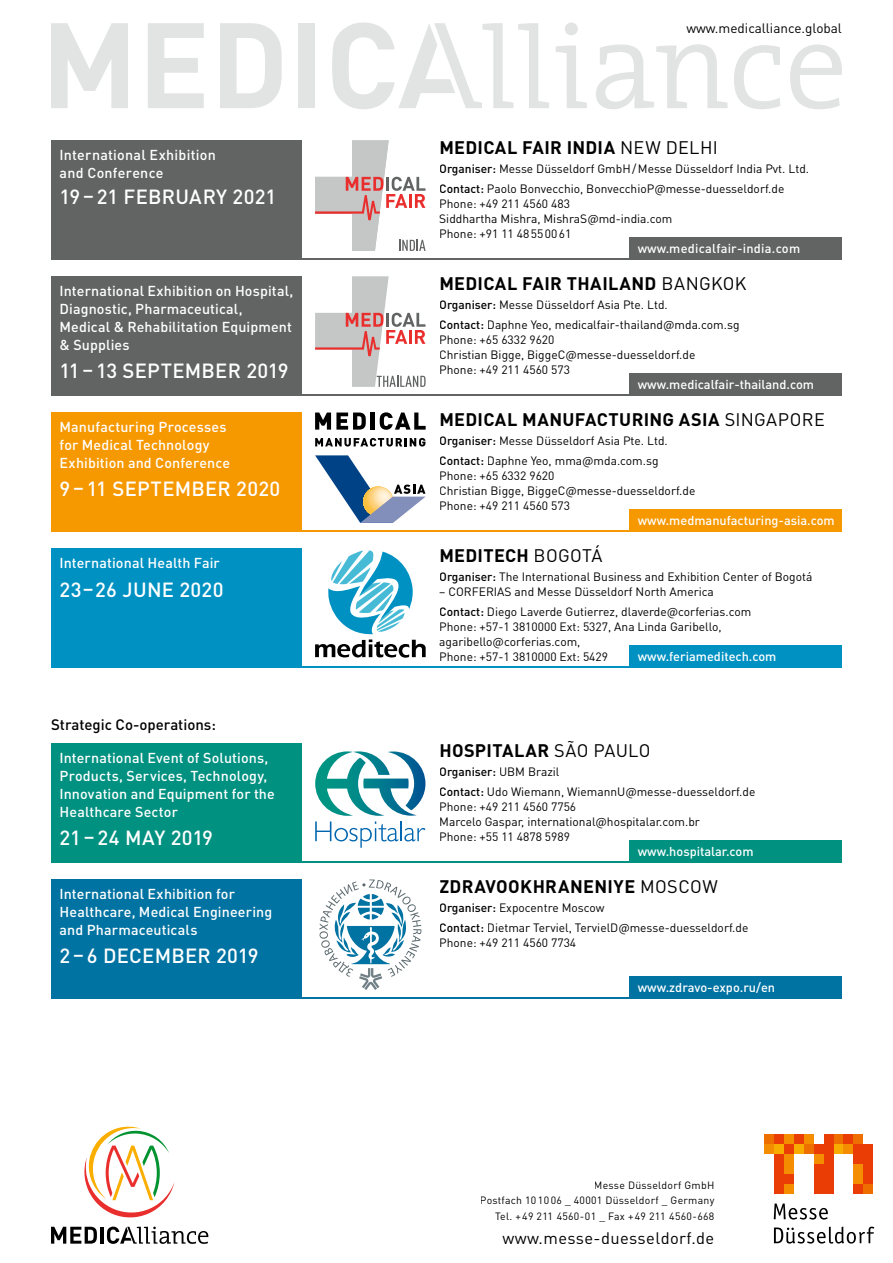
<style>
.page{position:relative;width:893px;height:1263px;background:#fff}
.page>*{position:absolute;margin:0;border:0;box-sizing:border-box;transform-origin:0 0}
.t1{font:500 20.25px "DIN Pro";letter-spacing:.01em;color:#fff}
.t2{font:500 20.25px "DIN Pro";letter-spacing:-.01em;color:#fff}
.t3{font:700 18px "DIN Pro";letter-spacing:.02em;color:#000}
.t4{font:16.5px "DIN Pro";letter-spacing:.025em;color:#000}
.t5{font:500 15px "DIN Pro";color:#000}
.t6{font:500 14.25px/18px "DIN Pro";letter-spacing:.01em;color:#fff}
.t7{font:13.5px "DIN Pro";color:#000}
.t8{font:500 12.75px "DIN Pro";color:#fff}
.t9{font:500 12.75px "DIN Pro";letter-spacing:.02em;color:#fff}
.t10{font:12px/15px "DIN Pro";color:#000}
.t11{font:10.5px/15.5px "DIN Pro";letter-spacing:.025em;color:#000;text-align:right}
.s1{font-weight:400}
.s2{font-weight:500}
</style>
<div class="page">
<svg style="left:774px;top:1226px;width:100px;height:17px"></svg>
<svg style="left:774px;top:1203px;width:54px;height:16px"></svg>
<div style="left:764px;top:1144px;width:10px;height:10px;background:#f48e00"></div>
<div style="left:774px;top:1134px;width:10px;height:10px;background:#ea3c05"></div>
<div style="left:774px;top:1144px;width:10px;height:10px;background:#f9ac00"></div>
<div style="left:784px;top:1134px;width:10px;height:10px;background:#f48e00"></div>
<div style="left:784px;top:1144px;width:10px;height:10px;background:#ea3c05"></div>
<div style="left:794px;top:1134px;width:10px;height:10px;background:#ea3c05"></div>
<div style="left:794px;top:1144px;width:10px;height:10px;background:#f9ac00"></div>
<div style="left:804px;top:1134px;width:10px;height:10px;background:#f48e00"></div>
<div style="left:804px;top:1144px;width:10px;height:10px;background:#ef6e00"></div>
<div style="left:833px;top:1134px;width:10px;height:10px;background:#ef6e00"></div>
<div style="left:833px;top:1144px;width:10px;height:10px;background:#f9ac00"></div>
<div style="left:843px;top:1134px;width:10px;height:10px;background:#ea3c05"></div>
<div style="left:843px;top:1144px;width:10px;height:10px;background:#f48e00"></div>
<div style="left:853px;top:1134px;width:10px;height:10px;background:#ef6e00"></div>
<div style="left:853px;top:1144px;width:10px;height:20px;background:#ea3c05"></div>
<div style="left:863px;top:1144px;width:10px;height:40px;background:#ea3c05"></div>
<div style="left:774px;top:1154px;width:10px;height:39px;background:#ea3c05"></div>
<div style="left:784px;top:1154px;width:10px;height:20px;background:#f48e00"></div>
<div style="left:784px;top:1174px;width:10px;height:10px;background:#ea3c05"></div>
<div style="left:784px;top:1184px;width:10px;height:9px;background:#f48e00"></div>
<div style="left:853px;top:1164px;width:10px;height:20px;background:#f48e00"></div>
<div style="left:863px;top:1184px;width:10px;height:9px;background:#ef6e00"></div>
<div style="left:764px;top:1134px;width:10px;height:10px;background:#ef6e00"></div>
<div style="left:814px;top:1144px;width:10px;height:10px;background:#ea3c05"></div>
<div style="left:814px;top:1154px;width:10px;height:10px;background:#f48e00"></div>
<div style="left:814px;top:1164px;width:10px;height:29px;background:#ea3c05"></div>
<div style="left:824px;top:1134px;width:9px;height:59px;background:#ea3c05"></div>
<div style="left:853px;top:1184px;width:10px;height:9px;background:#ea3c05"></div>
<svg style="left:51px;top:23px;width:77px;height:85px"></svg>
<svg style="left:148px;top:23px;width:56px;height:85px"></svg>
<svg style="left:220px;top:23px;width:62px;height:85px"></svg>
<div style="left:299px;top:23px;width:16px;height:85px;background:#e2e3e3"></div>
<svg style="left:332px;top:22px;width:217px;height:87px"></svg>
<div style="left:565px;top:22px;width:13px;height:13px;background:#e2e3e3;border-radius:50%"></div>
<svg style="left:556px;top:46px;width:31px;height:62px"></svg>
<svg style="left:596px;top:44px;width:132px;height:65px"></svg>
<svg style="left:734px;top:45px;width:46px;height:64px"></svg>
<svg style="left:790px;top:44px;width:52px;height:65px"></svg>
<svg style="left:51px;top:1127px;width:157px;height:117px"></svg>
<div style="left:51px;top:276px;width:251px;height:119px;background:#626463"></div>
<svg style="left:315px;top:276px;width:111px;height:111px"></svg>
<hr style="left:51px;top:394px;width:791px;height:1px;background:#626463">
<div style="left:629px;top:373px;width:213px;height:22px;background:#626463"></div>
<div style="left:51px;top:412px;width:251px;height:119px;background:#f69800"></div>
<svg style="left:315px;top:438px;width:110px;height:8px"></svg>
<svg style="left:315px;top:412px;width:51px;height:18px"></svg>
<hr style="left:371px;top:412px;width:4px;height:18px;background:#000">
<svg style="left:380px;top:412px;width:46px;height:18px"></svg>
<svg style="left:315px;top:455px;width:111px;height:68px"></svg>
<hr style="left:51px;top:530px;width:791px;height:1px;background:#f69800">
<div style="left:629px;top:509px;width:213px;height:22px;background:#f69800"></div>
<div style="left:51px;top:548px;width:251px;height:119px;background:#0091c3"></div>
<svg style="left:315px;top:550px;width:111px;height:108px"></svg>
<hr style="left:51px;top:666px;width:791px;height:2px;background:#0091c3">
<div style="left:629px;top:645px;width:213px;height:23px;background:#0091c3"></div>
<div style="left:51px;top:879px;width:251px;height:119px;background:#0073a2"></div>
<svg style="left:319px;top:879px;width:102px;height:111px"></svg>
<hr style="left:51px;top:997px;width:791px;height:1px;background:#0073a2">
<div style="left:629px;top:976px;width:213px;height:22px;background:#0073a2"></div>
<div style="left:51px;top:743px;width:251px;height:119px;background:#009181"></div>
<hr style="left:51px;top:861px;width:791px;height:1px;background:#009181">
<div style="left:629px;top:840px;width:213px;height:22px;background:#009181"></div>
<svg style="left:315px;top:751px;width:110px;height:97px"></svg>
<div style="left:51px;top:140px;width:251px;height:119px;background:#626463"></div>
<svg style="left:315px;top:140px;width:111px;height:111px"></svg>
<hr style="left:51px;top:258px;width:791px;height:1px;background:#626463">
<div style="left:629px;top:237px;width:213px;height:22px;background:#626463"></div>
<p class="t6" style="left:60px;top:145px;width:158px">International Exhibition and Conference</p>
<h1 class="t1" style="left:60px;top:183px;width:218px">19 – 21 FEBRUARY 2021</h1>
<p class="t6" style="left:60px;top:281px;width:235px">International Exhibition on Hospital,<br>Diagnostic, Pharma ceutical,<br>Medical &amp; Rehabilitation Equipment &amp; Supplies</p>
<h1 class="t1" style="left:60px;top:357px;width:231px">11 – 13 SEPTEMBER 2019</h1>
<p class="t6" style="left:60px;top:417px;width:172px">Manufacturing Processes for Medical Technology<br>Exhibition and Conference</p>
<h1 class="t1" style="left:60px;top:475px;width:222px">9 – 11 SEPTEMBER 2020</h1>
<p class="t6" style="left:60px;top:553px;width:162px">International Health Fair</p>
<h1 class="t1" style="left:60px;top:575px;width:165px">23–26 JUNE 2020</h1>
<p class="t5" style="left:51px;top:714px;width:166px">Strategic Co-operations:</p>
<p class="t6" style="left:60px;top:748px;width:217px">International Event of Solutions,<br>Products, Services, Technology,<br>Innovation and Equipment for the<br>Healthcare Sector</p>
<h1 class="t2" style="left:60px;top:824px;width:155px">21 – 24 MAY 2019</h1>
<p class="t6" style="left:60px;top:884px;width:214px">International Exhibition for<br>Healthcare, Medical Engineering and Pharmaceuticals</p>
<h1 class="t1" style="left:60px;top:942px;width:200px">2 – 6 DECEMBER 2019</h1>
<p class="t7" style="left:686px;top:19px;width:157px">www.medicalliance.global</p>
<h2 class="t3" style="left:439px;top:135px;width:280px">MEDICAL FAIR INDIA <span class="s1">NEW DELHI</span></h2>
<p class="t10" style="left:439px;top:159px;width:371px;line-height:19.2px"><span class="s2">Organiser:</span> Messe Düsseldorf GmbH / Messe Düsseldorf India Pvt. Ltd.<br><span class="s2">Contact:</span> Paolo Bonvecchio, BonvecchioP@messe-duesseldorf.de</p>
<p class="t10" style="left:439px;top:195px;width:235px">Phone: +49 211 4560 483<br>Siddhartha Mishra, MishraS@md-india.com<br>Phone: +91 11 48 55 00 61</p>
<p class="t9" style="left:638px;top:240px;width:164px">www.medicalfair-india.com</p>
<h2 class="t3" style="left:439px;top:271px;width:309px">MEDICAL FAIR THAILAND <span class="s1">BANGKOK</span></h2>
<p class="t10" style="left:439px;top:295px;width:302px;line-height:19.2px"><span class="s2">Organiser:</span> Messe Düsseldorf Asia Pte. Ltd.<br><span class="s2">Contact:</span> Daphne Yeo, medicalfair-thailand@mda.com.sg</p>
<p class="t10" style="left:439px;top:331px;width:258px">Phone: +65 6332 9620<br>Christian Bigge, BiggeC@messe-duesseldorf.de<br>Phone: +49 211 4560 573</p>
<p class="t8" style="left:638px;top:376px;width:178px">www.medicalfair-thailand.com</p>
<h2 class="t3" style="left:439px;top:407px;width:387px">MEDICAL MANUFACTURING ASIA <span class="s1">SINGAPORE</span></h2>
<p class="t10" style="left:439px;top:431px;width:230px;line-height:19.2px"><span class="s2">Organiser:</span> Messe Düsseldorf Asia Pte. Ltd.<br><span class="s2">Contact:</span> Daphne Yeo, mma@mda.com.sg</p>
<p class="t10" style="left:439px;top:467px;width:258px">Phone: +65 6332 9620<br>Christian Bigge, BiggeC@messe-duesseldorf.de<br>Phone: +49 211 4560 573</p>
<p class="t8" style="left:638px;top:512px;width:198px">www.medmanufacturing-asia.com</p>
<h2 class="t3" style="left:439px;top:543px;width:165px">MEDITECH <span class="s1">BOGOTÁ</span></h2>
<p class="t10" style="left:439px;top:569px;width:375px"><span class="s2">Organiser:</span> The International Business and Exhibition Center of Bogotá</p>
<p class="t10" style="left:439px;top:582px;width:314px;line-height:19.2px">– CORFERIAS and Messe Düsseldorf North America<br><span class="s2">Contact:</span> Diego Laverde Gutierrez, dlaverde@corferias.com</p>
<p class="t10" style="left:439px;top:618px;width:284px">Phone: +57-1 3810000 Ext: 5327, Ana Linda Garibello, agaribello@corferias.com,<br>Phone: +57-1 3810000 Ext: 5429</p>
<p class="t8" style="left:638px;top:648px;width:140px">www.feriameditech.com</p>
<h2 class="t3" style="left:439px;top:738px;width:213px">HOSPITALAR <span class="s1">SÃO PAULO</span></h2>
<p class="t10" style="left:439px;top:762px;width:318px;line-height:19.2px"><span class="s2">Organiser:</span> UBM Brazil<br><span class="s2">Contact:</span> Udo Wiemann, WiemannU@messe-duesseldorf.de</p>
<p class="t10" style="left:439px;top:798px;width:262px">Phone: +49 211 4560 7756<br>Marcelo Gaspar, international@hospitalar.com.br<br>Phone: +55 11 4878 5989</p>
<p class="t8" style="left:638px;top:843px;width:117px">www.hospitalar.com</p>
<h2 class="t3" style="left:439px;top:874px;width:280px">ZDRAVOOKHRANENIYE <span class="s1">MOSCOW</span></h2>
<p class="t10" style="left:439px;top:898px;width:311px;line-height:19.2px"><span class="s2">Organiser:</span> Expocentre Moscow<br><span class="s2">Contact:</span> Dietmar Terviel, TervielD@messe-duesseldorf.de</p>
<p class="t10" style="left:439px;top:934px;width:138px">Phone: +49 211 4560 7734</p>
<p class="t8" style="left:638px;top:979px;width:139px">www.zdravo-expo.ru/en</p>
<p class="t11" style="left:480px;top:1177px;width:236px">Messe Düsseldorf GmbH<br>Postfach 10 10 06 _ 40001 Düsseldorf _ Germany<br>Tel. +49 211 4560-01 _ Fax +49 211 4560-668</p>
<h3 class="t4" style="left:502px;top:1227px;width:214px">www.messe-duesseldorf.de</h3>
</div>
